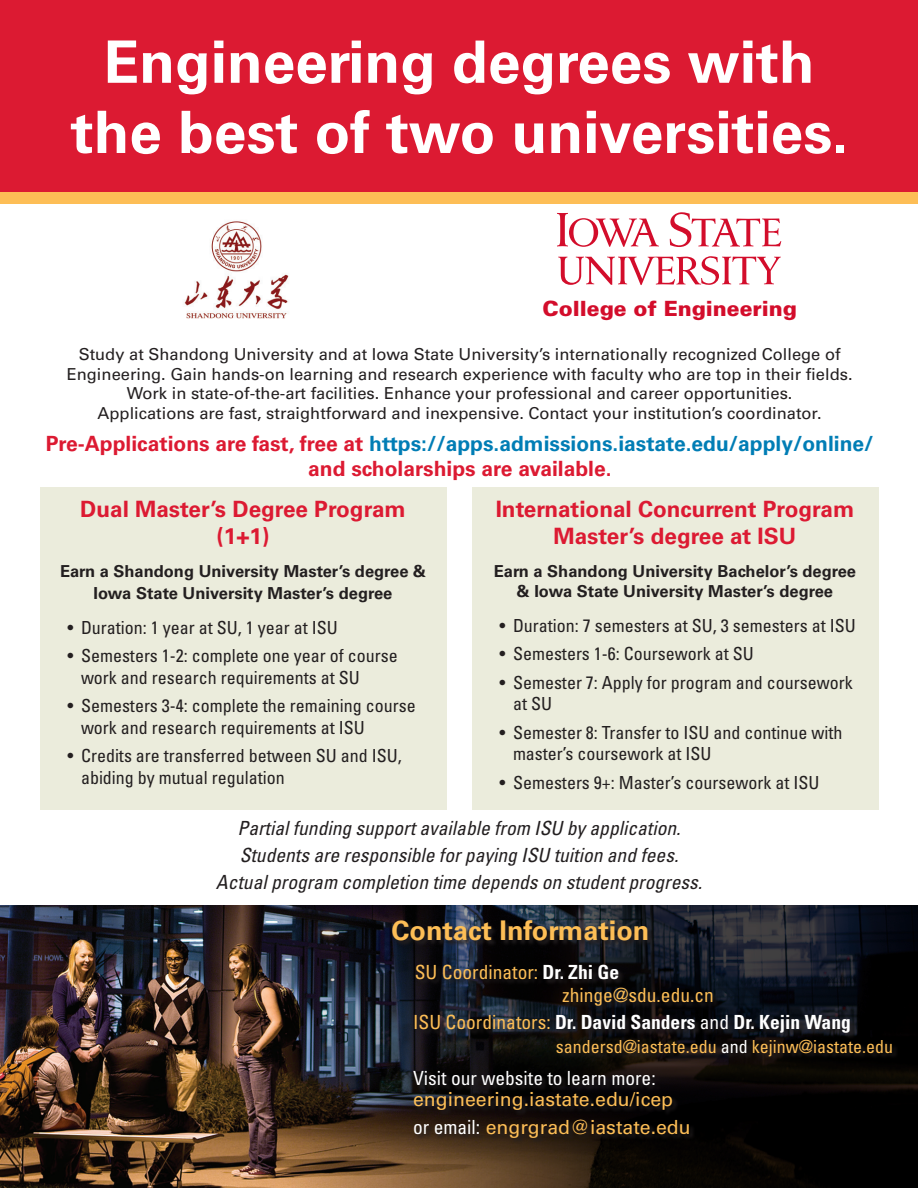
<style>
.page{position:relative;width:918px;height:1188px;background:#fff}
.page>*{position:absolute;margin:0;border:0;box-sizing:border-box;transform-origin:0 0}
.ICEP_Flyer_heading{font:700 58.5px/70.2px "Univers LT Std";color:#fff;text-align:center}
.ICEP_Contact_Heading{font:700 27px "Univers LT Std";color:#fdbe56}
.ICEP_Flyer_subheadin{font:700 22.5px/27px "Univers LT Std";color:#dc1a32;text-align:center}
.t1{font:700 21px/25.2px "Univers LT Std";color:#dc1a32;text-align:center}
.t2{font:900 21px "Univers";color:#d30d2b}
.t3{font:italic condensed 19.5px "Univers LT Std";color:#231f20}
.t4{font:19.5px/21px "Univers LT Std";color:#fdbe56}
.t5{font:700 condensed 19.5px "Univers LT Std";color:#fff}
.t6{font:condensed 19.5px/23.4px "Univers LT Std";color:#fdbe56}
.t7{font:condensed 18px/21.6px "Univers LT Std";color:#231f20}
.t8{font:condensed 18px "Univers LT Std";color:#fdbe56}
.t9{font:16.5px/19.8px "Univers LT Std";color:#231f20;text-align:center}
.Bullet_list{font:700 16.5px/21.6px "Univers LT Std";color:#231f20;text-align:center}
.s1{color:#007db5}
.s2{font-weight:700;color:#fff}
.s3{font-weight:400;color:#fdbe56}
.s4{font-weight:400}
.s5{color:#fff}
.s6{font-stretch:condensed;color:#fff}
</style>
<div class="page">
<div style="left:0;top:0;width:918px;height:192px;background:#dc1a32"></div>
<div style="left:0;top:192px;width:918px;height:12px;background:#fdbe56"></div>
<svg style="left:557px;top:213px;width:102px;height:34px"></svg>
<svg style="left:670px;top:212px;width:111px;height:35px"></svg>
<svg style="left:558px;top:256px;width:223px;height:29px"></svg>
<img style="left:184px;top:221px;width:105px;height:98px">
<img style="left:0;top:905px;width:282px;height:283px">
<svg style="left:282px;top:905px;width:636px;height:283px;background:#2a2421"></svg>
<svg style="left:393px;top:920px;width:505px;height:224px;background:#111114"></svg>
<div style="left:40px;top:487px;width:407px;height:323px;background:#ebecdc"></div>
<div style="left:472px;top:487px;width:407px;height:323px;background:#ebecdc"></div>
<h1 class="ICEP_Flyer_heading" style="left:71px;top:28px;width:779px">Engineering degrees with the best of two universities.</h1>
<p class="t2" style="left:543px;top:295px;width:256px">College of Engineering</p>
<p class="t9" style="left:67px;top:344px;width:787px">Study at Shandong University and at Iowa State University’s internationally recognized College of Engineering. Gain hands-on learning and research experience with faculty who are top in their fields.<br>Work in state-of-the-art facilities. Enhance your professional and career opportunities.<br>Applications are fast, straightforward and inexpensive. Contact your institution’s coordinator.</p>
<p class="t1" style="left:46px;top:431px;width:829px">Pre-Applications are fast, free at <span class="s1">https://apps.admissions.iastate.edu/apply/online/ </span>and scholarships are available.</p>
<h2 class="ICEP_Flyer_subheadin" style="left:80px;top:495px;width:327px">Dual Master’s Degree Program (1+1)</h2>
<p class="Bullet_list" style="left:60px;top:561px;width:367px">Earn a Shandong University Master’s degree &amp;<br>Iowa State University Master’s degree</p>
<p class="t7" style="left:68px;top:616px;width:272px">• Duration: 1 year at SU, 1 year at ISU</p>
<p class="t7" style="left:81px;top:645px;width:318px;text-indent:-14px">• Semesters 1-2: complete one year of course work and research requirements at SU</p>
<p class="t7" style="left:81px;top:695px;width:336px;text-indent:-14px">• Semesters 3-4: complete the remaining course work and research requirements at ISU</p>
<p class="t7" style="left:81px;top:745px;width:322px;text-indent:-14px">• Credits are transferred between SU and ISU, abiding by mutual regulation</p>
<h2 class="ICEP_Flyer_subheadin" style="left:496px;top:495px;width:360px">International Concurrent Program<br>Master’s degree at ISU</h2>
<p class="Bullet_list" style="left:494px;top:561px;width:364px;line-height:19.8px">Earn a Shandong University Bachelor’s degree &amp; Iowa State University Master’s degree</p>
<p class="t7" style="left:500px;top:614px;width:358px">• Duration: 7 semesters at SU, 3 semesters at ISU</p>
<p class="t7" style="left:500px;top:643px;width:256px">• Semesters 1-6: Coursework at SU</p>
<p class="t7" style="left:513px;top:671px;width:341px;text-indent:-14px">• Semester 7: Apply for program and coursework at SU</p>
<p class="t7" style="left:513px;top:721px;width:331px;text-indent:-14px">• Semester 8: Transfer to ISU and continue with master’s coursework at ISU</p>
<p class="t7" style="left:500px;top:771px;width:322px">• Semesters 9+: Master’s coursework at ISU</p>
<p class="t3" style="left:238px;top:816px;width:445px">Partial funding support available from ISU by application.</p>
<p class="t3" style="left:240px;top:843px;width:440px">Students are responsible for paying ISU tuition and fees.</p>
<p class="t3" style="left:216px;top:869px;width:488px">Actual program completion time depends on student progress.</p>
<h2 class="ICEP_Contact_Heading" style="left:392px;top:915px;width:259px">Contact Information</h2>
<p class="t6" style="left:562px;top:960px;width:153px;text-indent:-147px">SU Coordinator: <span class="s2">Dr. Zhi Ge </span>zhinge@sdu.edu.cn</p>
<p class="t5" style="left:413px;top:1010px;width:439px"><span class="s3">ISU Coordinators:</span> Dr. David Sanders <span class="s4">and</span> Dr. Kejin Wang</p>
<p class="t8" style="left:556px;top:1035px;width:339px">sandersd@iastate.edu <span class="s5">and</span> kejinw@iastate.edu</p>
<p class="t4" style="left:413px;top:1068px;width:262px"><span class="s6">Visit our website to learn more: </span>engineering.iastate.edu/icep</p>
<p class="t4" style="left:413px;top:1116px;width:279px"><span class="s6">or email:</span> engrgrad@iastate.edu</p>
</div>
